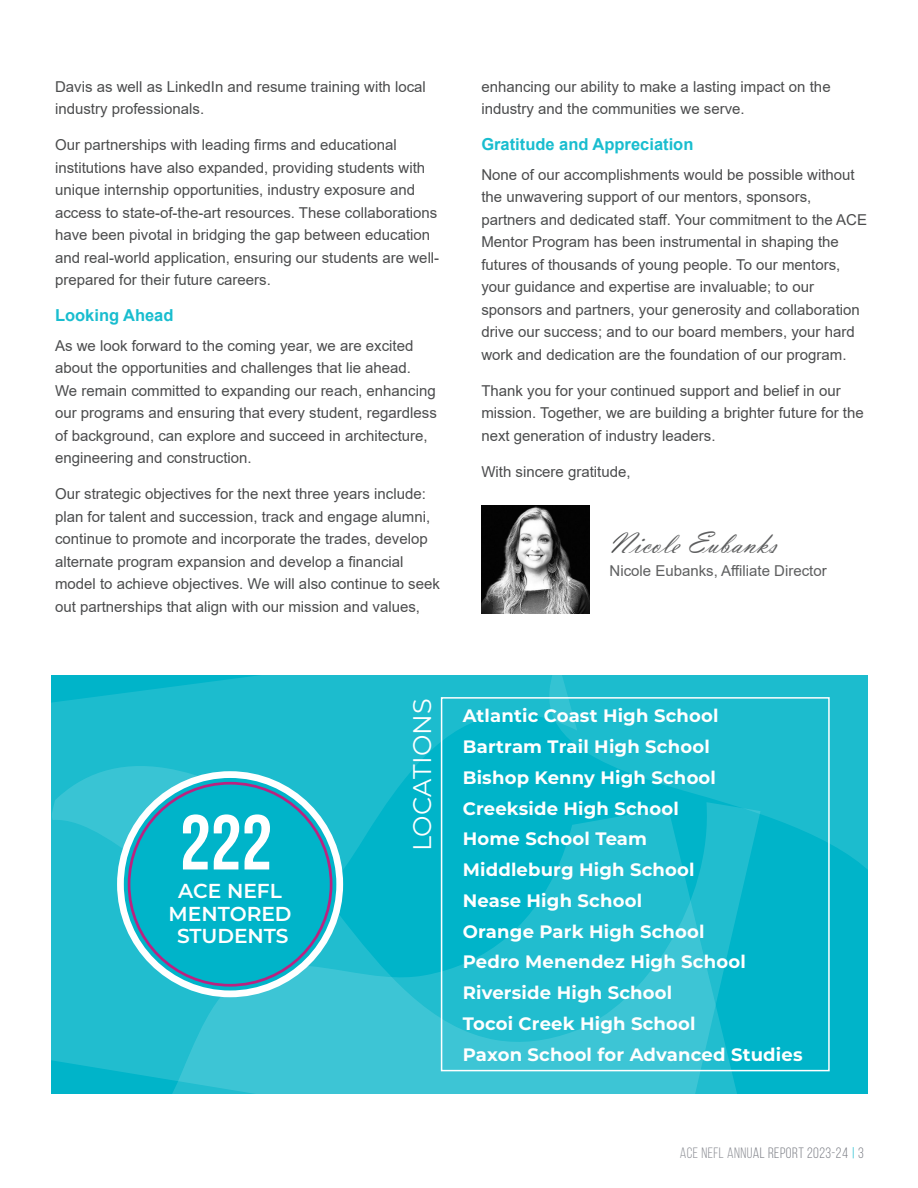
<style>
.page{position:relative;width:918px;height:1188px;background:#fff}
.page>*{position:absolute;margin:0;border:0;box-sizing:border-box;transform-origin:0 0}
.t1{font:700 77.7px "Bebas Neue";color:#fff}
.t2{font:31.5px "Vladimir Script";color:#4b4c4d}
.H3_white{font:25.5px "Montserrat";letter-spacing:.01em;color:#fff}
.t3{font:600 20.25px/22.2px "Montserrat";color:#fff;text-align:center}
.H3_white-2{font:700 18px "Montserrat";letter-spacing:.01em;color:#fff}
.t4{font:700 16.5px "Arial";color:#19bdcf}
.t5{font:15px/22.5px "Arial";color:#4b4c4d}
.t6{font:15px "Bebas Neue";letter-spacing:.03em;color:#7f8188}
.s1{color:#00b4c9}
</style>
<div class="page">
<div style="left:52px;top:675px;width:816px;height:419px;background:#00b4c9"></div>
<svg style="left:548px;top:505px;width:320px;height:365px"></svg>
<svg style="left:51px;top:637px;width:526px;height:123px;fill:#1cbcce"></svg>
<svg style="left:51px;top:760px;width:710px;height:334px"></svg>
<div style="left:120px;top:775px;width:220px;height:219px;background:#00b4c9;border-radius:50%"></div>
<div style="left:117px;top:771px;width:226px;height:226px;border:7px solid #fff;border-radius:50%"></div>
<div style="left:441px;top:697px;width:389px;height:374px;border:2px solid #fff"></div>
<img style="left:481px;top:506px;width:108px;height:108px">
<p class="t5" style="left:55px;top:75px;width:372px">Davis as well as LinkedIn and resume training with local industry professionals.</p>
<p class="t5" style="left:55px;top:134px;width:386px">Our partnerships with leading firms and educational institutions have also expanded, providing students with unique internship opportunities, industry exposure and access to state-of-the-art resources. These collaborations have been pivotal in bridging the gap between education and real-world application, ensuring our students are well&shy;prepared for their future careers.</p>
<h3 class="t4" style="left:55px;top:304px;width:120px">Looking Ahead</h3>
<p class="t5" style="left:55px;top:334px;width:383px">As we look forward to the coming year, we are excited about the opportunities and challenges that lie ahead.<br>We remain committed to expanding our reach, enhancing our programs and ensuring that every student, regardless of background, can explore and succeed in architecture, engineering and construction.</p>
<p class="t5" style="left:55px;top:483px;width:386px">Our strategic objectives for the next three years include: plan for talent and succession, track and engage alumni, continue to promote and incorporate the trades, develop alternate program expansion and develop a financial model to achieve objectives. We will also continue to seek out partnerships that align with our mission and values,</p>
<p class="t5" style="left:481px;top:75px;width:351px">enhancing our ability to make a lasting impact on the industry and the communities we serve.</p>
<h3 class="t4" style="left:481px;top:133px;width:214px">Gratitude and Appreciation</h3>
<p class="t5" style="left:481px;top:163px;width:387px">None of our accomplishments would be possible without the unwavering support of our mentors, sponsors, partners and dedicated staff. Your commitment to the ACE Mentor Program has been instrumental in shaping the futures of thousands of young people. To our mentors, your guidance and expertise are invaluable; to our sponsors and partners, your generosity and collaboration drive our success; and to our board members, your hard work and dedication are the foundation of our program.</p>
<p class="t5" style="left:481px;top:379px;width:384px">Thank you for your continued support and belief in our mission. Together, we are building a brighter future for the next generation of industry leaders.</p>
<p class="t5" style="left:481px;top:460px;width:151px">With sincere gratitude,</p>
<p class="t2" style="left:610px;top:525px;width:169px">Nicole Eubanks</p>
<p class="t5" style="left:610px;top:559px;width:219px">Nicole Eubanks, Affiliate Director</p>
<p class="t1" style="left:180px;top:800px;width:94px">222</p>
<p class="t3" style="left:169px;top:879px;width:125px">ACE NEFL<br>MENTORED<br>STUDENTS</p>
<p class="H3_white" style="left:405px;top:851px;width:155px;rotate:-90deg">LOCATIONS</p>
<p class="H3_white-2" style="left:463px;top:703px;width:257px">Atlantic Coast High School</p>
<p class="H3_white-2" style="left:463px;top:734px;width:249px">Bartram Trail High School</p>
<p class="H3_white-2" style="left:463px;top:764px;width:255px">Bishop Kenny High School</p>
<p class="H3_white-2" style="left:463px;top:795px;width:218px">Creekside High School</p>
<p class="H3_white-2" style="left:463px;top:826px;width:186px">Home School Team</p>
<p class="H3_white-2" style="left:463px;top:857px;width:233px">Middleburg High School</p>
<p class="H3_white-2" style="left:463px;top:887px;width:181px">Nease High School</p>
<p class="H3_white-2" style="left:463px;top:918px;width:243px">Orange Park High School</p>
<p class="H3_white-2" style="left:463px;top:949px;width:285px">Pedro Menendez High School</p>
<p class="H3_white-2" style="left:463px;top:980px;width:211px">Riverside High School</p>
<p class="H3_white-2" style="left:463px;top:1010px;width:234px">Tocoi Creek High School</p>
<p class="H3_white-2" style="left:463px;top:1041px;width:341px">Paxon School for Advanced Studies</p>
<p class="t6" style="left:680px;top:1145px;width:186px">ACE NEFL ANNUAL REPORT 2023-24 <span class="s1">|</span> 3</p>
</div>
